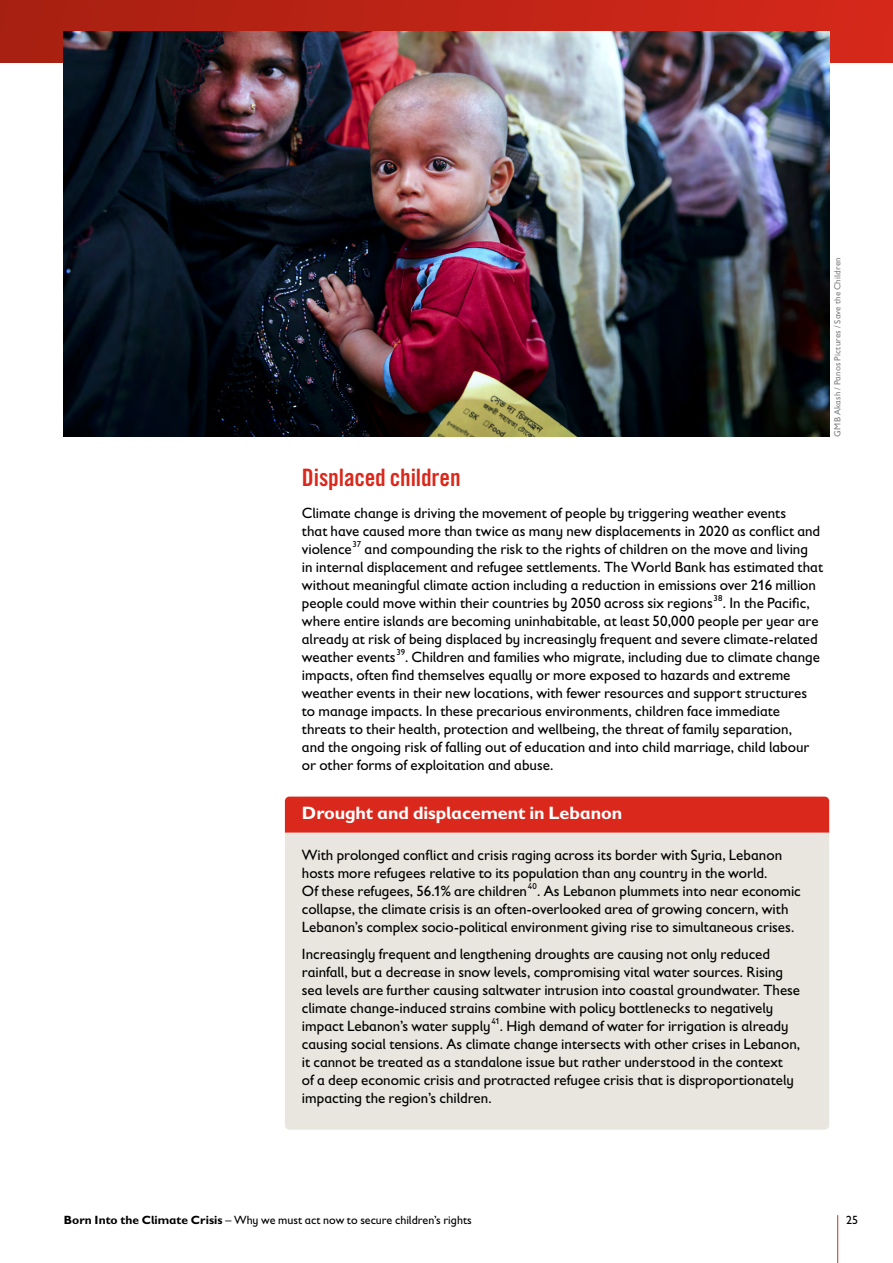
<style>
.page{position:relative;width:893px;height:1263px;background:#fff}
.page>*{position:absolute;margin:0;border:0;box-sizing:border-box;transform-origin:0 0}
.t1{font:24px "Trade Gothic LT Pro Bd Cn 20";letter-spacing:-.005em;color:#da291c}
.t2{font:700 18px "Gill Sans Infant Std";letter-spacing:-.005em;color:#fff}
.t3{font:15px/18px "Gill Sans Infant Std";color:#000}
.t4{font:12px "Gill Sans Infant Std";color:#000}
.t5{font:9px "Gill Sans Infant Std";letter-spacing:.015em;color:#808285}
.s1{font-weight:700}
</style>
<div class="page">
<div style="left:0;top:0;width:893px;height:392px;background:linear-gradient(to right,#a62011,#d6281b)"></div>
<div style="left:0;top:63px;width:893px;height:365px;background:#fff"></div>
<hr style="left:837px;top:1215px;width:1px;height:48px;background:#da291c">
<div style="left:285px;top:833px;width:544px;height:297px;background:#e8e6de"></div>
<div style="left:285px;top:797px;width:544px;height:36px;background:#da291c"></div>
<img style="left:64px;top:32px;width:765px;height:404px">
<p class="t5" style="left:832px;top:437px;width:181px;rotate:-90deg">GMB Akash / Panos Pictures / Save the Children</p>
<h1 class="t1" style="left:302px;top:463px;width:160px">Displaced children</h1>
<p class="t3" style="left:302px;top:503px;width:523px">Climate change is driving the movement of people by triggering weather events<br>that have caused more than twice as many new displacements in 2020 as conflict and violence<sup>37</sup> and compounding the risk to the rights of children on the move and living<br>in internal displacement and refugee settlements. The World Bank has estimated that without meaningful climate action including a reduction in emissions over 216 million people could move within their countries by 2050 across six regions<sup>38</sup>. In the Pacific, where entire islands are becoming uninhabitable, at least 50,000 people per year are already at risk of being displaced by increasingly frequent and severe climate-related weather events<sup>39</sup>. Children and families who migrate, including due to climate change impacts, often find themselves equally or more exposed to hazards and extreme weather events in their new locations, with fewer resources and support structures to manage impacts. In these precarious environments, children face immediate threats to their health, protection and wellbeing, the threat of family separation,<br>and the ongoing risk of falling out of education and into child marriage, child labour or other forms of exploitation and abuse.</p>
<p class="t2" style="left:302px;top:802px;width:322px">Drought and displacement in Lebanon</p>
<p class="t3" style="left:302px;top:845px;width:500px">With prolonged conflict and crisis raging across its border with Syria, Lebanon hosts more refugees relative to its population than any country in the world.<br>Of these refugees, 56.1% are children<sup>40</sup>. As Lebanon plummets into near economic collapse, the climate crisis is an often-overlooked area of growing concern, with Lebanon’s complex socio-political environment giving rise to simultaneous crises.</p>
<p class="t3" style="left:302px;top:944px;width:500px">Increasingly frequent and lengthening droughts are causing not only reduced rainfall, but a decrease in snow levels, compromising vital water sources. Rising sea levels are further causing saltwater intrusion into coastal groundwater. These climate change-induced strains combine with policy bottlenecks to negatively impact Lebanon’s water supply<sup>41</sup>. High demand of water for irrigation is already causing social tensions. As climate change intersects with other crises in Lebanon, it cannot be treated as a standalone issue but rather understood in the context<br>of a deep economic crisis and protracted refugee crisis that is disproportionately impacting the region’s children.</p>
<p class="t4" style="left:64px;top:1213px;width:410px"><span class="s1">Born Into the Climate Crisis</span> – Why we must act now to secure children’s rights</p>
<p class="t4" style="left:846px;top:1213px;width:14px">25</p>
</div>
